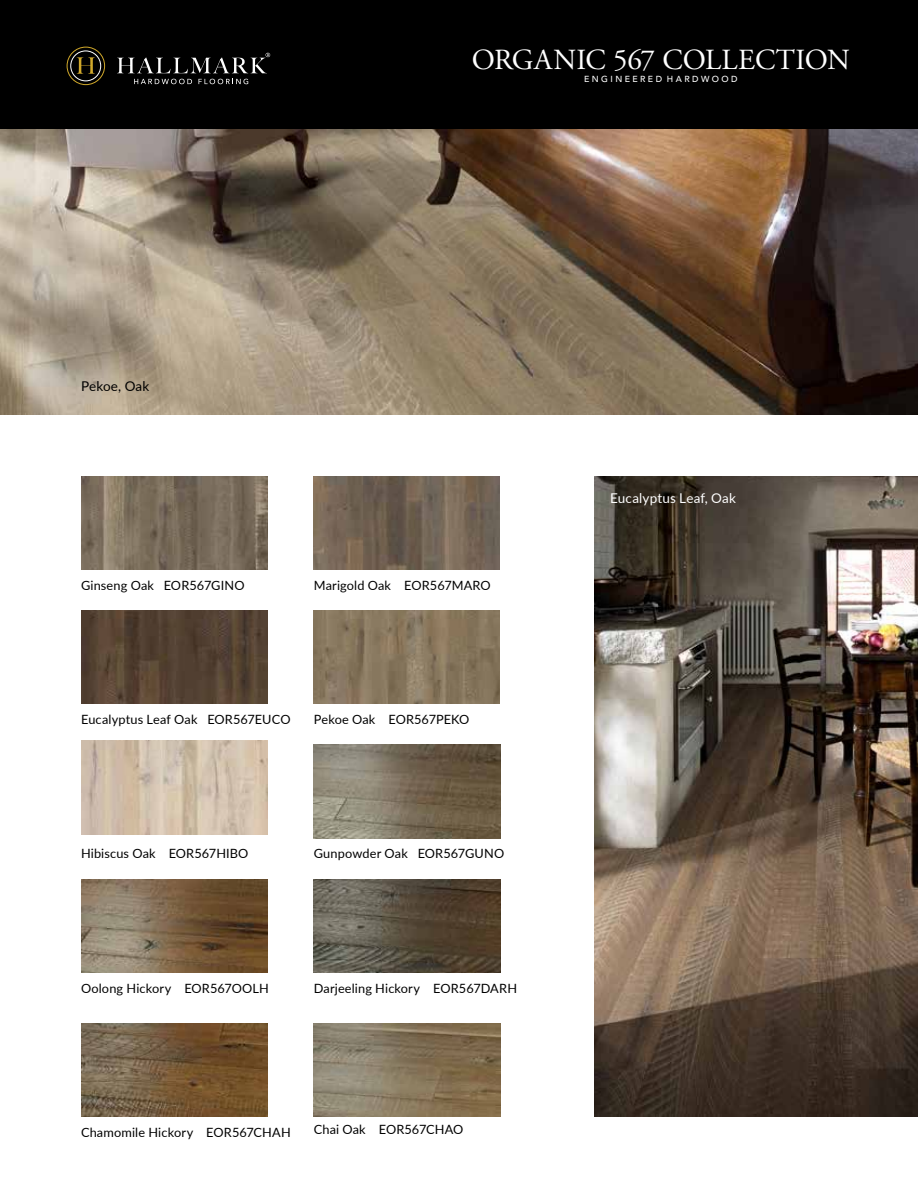
<style>
.page{position:relative;width:918px;height:1188px;background:#fff}
.page>*{position:absolute;margin:0;border:0;box-sizing:border-box;transform-origin:0 0}
.t1{font:29.1px "Adobe Garamond Pro";letter-spacing:-.005em;color:#fff}
.t2{font:13.5px "Lato";letter-spacing:.01em;color:#fff}
.t3{font:13.5px "Lato";letter-spacing:.01em;color:#000}
.t4{font:12.75px "Lato";letter-spacing:.01em;color:#000}
.t5{font:500 8.7px "Avenir";color:#fff}
</style>
<div class="page">
<div style="left:0;top:0;width:918px;height:130px;background:#000"></div>
<svg style="left:117px;top:53px;width:153px;height:20px"></svg>
<svg style="left:134px;top:79px;width:58px;height:5px"></svg>
<svg style="left:198px;top:79px;width:50px;height:5px"></svg>
<svg style="left:65px;top:45px;width:41px;height:42px"></svg>
<div style="left:65px;top:45px;width:42px;height:42px;border:1px solid #000;border-radius:50%"></div>
<svg style="left:71px;top:51px;width:30px;height:30px"></svg>
<div style="left:70px;top:51px;width:31px;height:30px;border:1px solid #fff;border-radius:50%"></div>
<div style="left:67px;top:47px;width:38px;height:38px;border:1px solid #d1a92b;border-radius:50%"></div>
<svg style="left:77px;top:57px;width:18px;height:17px"></svg>
<img style="left:314px;top:1023px;width:186px;height:93px">
<img style="left:81px;top:1023px;width:187px;height:93px">
<img style="left:81px;top:879px;width:187px;height:93px">
<img style="left:314px;top:879px;width:186px;height:93px">
<img style="left:81px;top:476px;width:187px;height:94px">
<img style="left:81px;top:610px;width:187px;height:94px">
<img style="left:81px;top:741px;width:187px;height:93px">
<img style="left:313px;top:476px;width:187px;height:94px">
<img style="left:313px;top:610px;width:187px;height:94px">
<img style="left:314px;top:745px;width:186px;height:93px">
<img style="left:0;top:130px;width:918px;height:285px">
<img style="left:594px;top:476px;width:324px;height:640px">
<p class="t3" style="left:81px;top:376px;width:70px">Pekoe, Oak</p>
<h1 class="t1" style="left:472px;top:43px;width:380px">ORGANIC 567 COLLECTION</h1>
<p class="t5" style="left:584px;top:74px;width:155px">E N G I N E E R E D H A R D W O O D</p>
<p class="t2" style="left:610px;top:489px;width:127px">Eucalyptus Leaf, Oak</p>
<p class="t4" style="left:81px;top:576px;width:165px">Ginseng Oak EOR567GINO</p>
<p class="t4" style="left:314px;top:576px;width:179px">Marigold Oak EOR567MARO</p>
<p class="t4" style="left:81px;top:710px;width:211px">Eucalyptus Leaf Oak EOR567EUCO</p>
<p class="t4" style="left:314px;top:710px;width:157px">Pekoe Oak EOR567PEKO</p>
<p class="t4" style="left:81px;top:845px;width:169px">Hibiscus Oak EOR567HIBO</p>
<p class="t4" style="left:314px;top:845px;width:192px">Gunpowder Oak EOR567GUNO</p>
<p class="t4" style="left:81px;top:979px;width:189px">Oolong Hickory EOR567OOLH</p>
<p class="t4" style="left:314px;top:979px;width:205px">Darjeeling Hickory EOR567DARH</p>
<p class="t4" style="left:81px;top:1123px;width:211px">Chamomile Hickory EOR567CHAH</p>
<p class="t4" style="left:314px;top:1120px;width:151px">Chai Oak EOR567CHAO</p>
</div>
